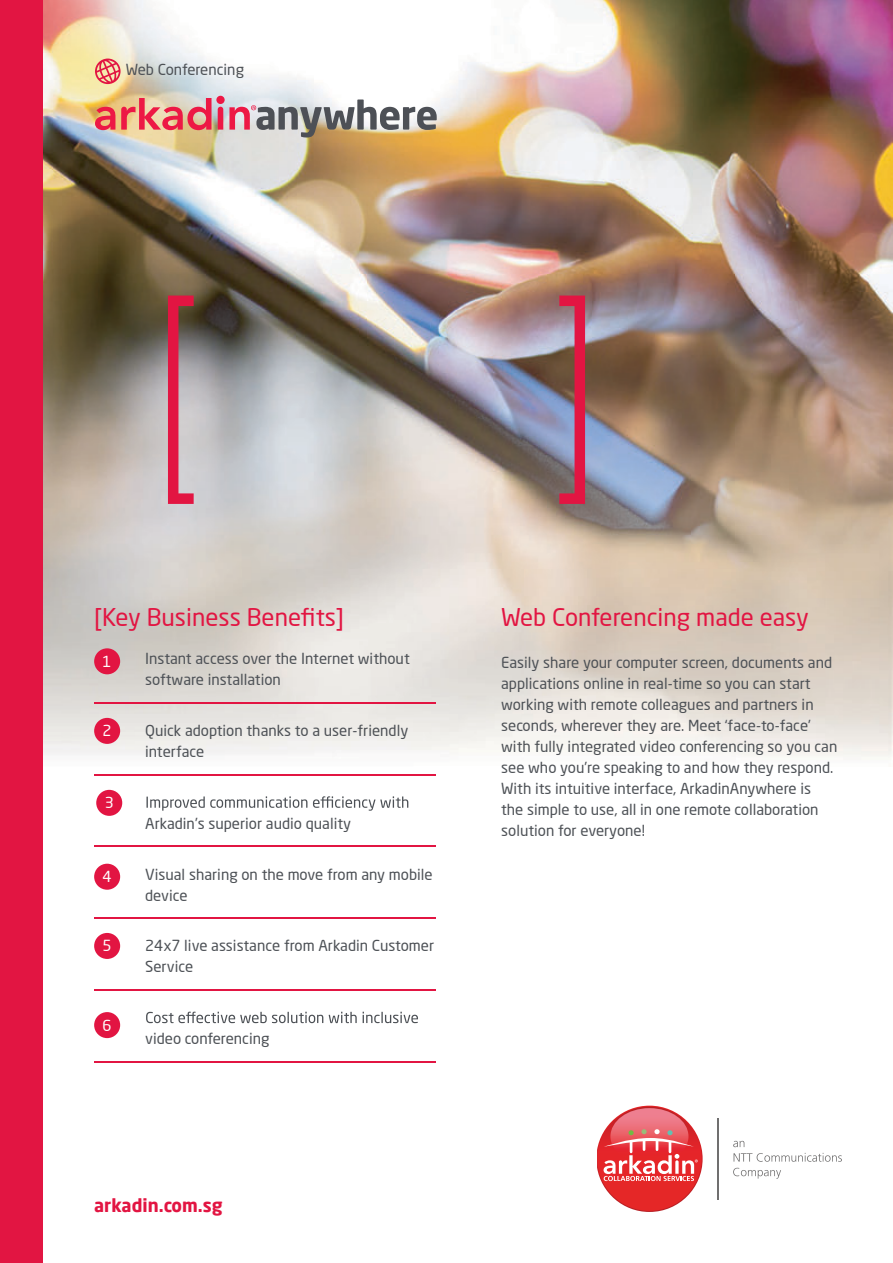
<style>
.page{position:relative;width:893px;height:1263px;background:#fff}
.page>*{position:absolute;margin:0;border:0;box-sizing:border-box;transform-origin:0 0}
.t1{font:24px "Neo Sans Std";color:#e21542}
.t2{font:700 18px "Neo Sans Std";color:#e21542}
.t3{font:15px/21px "Neo Sans Std";color:#4d5156}
.t4{font:15px "Neo Sans Std";color:#fff}
</style>
<div class="page">
<img style="left:43px;top:0;width:272px;height:275px">
<img style="left:315px;top:0;width:578px;height:275px">
<img style="left:43px;top:275px;width:850px;height:483px">
<div style="left:0;top:0;width:43px;height:1263px;background:#e21542"></div>
<svg style="left:559px;top:296px;width:26px;height:208px"></svg>
<svg style="left:168px;top:296px;width:26px;height:208px"></svg>
<svg style="left:95px;top:59px;width:26px;height:25px"></svg>
<hr style="left:94px;top:702px;width:342px;height:1px;background:#e21542">
<hr style="left:94px;top:774px;width:342px;height:1px;background:#e21542">
<hr style="left:94px;top:846px;width:342px;height:1px;background:#e21542">
<hr style="left:94px;top:917px;width:342px;height:2px;background:#e21542">
<hr style="left:94px;top:989px;width:342px;height:1px;background:#e21542">
<hr style="left:94px;top:1061px;width:342px;height:1px;background:#e21542">
<svg style="left:146px;top:796px;width:262px;height:15px"></svg>
<svg style="left:146px;top:1012px;width:272px;height:11px"></svg>
<div style="left:94px;top:648px;width:26px;height:26px;background:#e21542;border-radius:50%"></div>
<div style="left:94px;top:718px;width:26px;height:26px;background:#e21542;border-radius:50%"></div>
<div style="left:96px;top:790px;width:26px;height:26px;background:#e21542;border-radius:50%"></div>
<div style="left:94px;top:864px;width:26px;height:26px;background:#e21542;border-radius:50%"></div>
<div style="left:94px;top:933px;width:26px;height:26px;background:#e21542;border-radius:50%"></div>
<svg style="left:597px;top:1106px;width:106px;height:106px"></svg>
<hr style="left:718px;top:1118px;width:1px;height:81px;background:#706f6f">
<svg style="left:733px;top:1141px;width:11px;height:6px"></svg>
<svg style="left:733px;top:1168px;width:48px;height:11px"></svg>
<svg style="left:734px;top:1153px;width:108px;height:9px"></svg>
<div style="left:94px;top:1012px;width:26px;height:26px;background:#e21542;border-radius:50%"></div>
<img style="left:95px;top:96px;width:342px;height:42px">
<p class="t3" style="left:126px;top:59px;width:120px">Web Conferencing</p>
<h1 class="t1" style="left:94px;top:603px;width:251px">[Key Business Benefits]</h1>
<p class="t3" style="left:145px;top:648px;width:266px">Instant access over the Internet without software installation</p>
<p class="t3" style="left:145px;top:720px;width:265px">Quick adoption thanks to a user-friendly interface</p>
<p class="t4" style="left:103px;top:652px;width:11px">1</p>
<p class="t4" style="left:103px;top:722px;width:11px">2</p>
<p class="t4" style="left:105px;top:794px;width:11px">3</p>
<p class="t4" style="left:103px;top:867px;width:11px">4</p>
<p class="t4" style="left:103px;top:937px;width:11px">5</p>
<p class="t4" style="left:103px;top:1016px;width:11px">6</p>
<p class="t3" style="left:145px;top:812px;width:208px">Arkadin’s superior audio quality</p>
<p class="t3" style="left:145px;top:863px;width:289px">Visual sharing on the move from any mobile device</p>
<p class="t3" style="left:145px;top:935px;width:291px">24x7 live assistance from Arkadin Customer<br>Service</p>
<p class="t3" style="left:145px;top:1028px;width:126px">video conferencing</p>
<p class="t2" style="left:94px;top:1193px;width:130px">arkadin.com.sg</p>
<h1 class="t1" style="left:501px;top:603px;width:309px">Web Conferencing made easy</h1>
<p class="t3" style="left:501px;top:652px;width:338px">Easily share your computer screen, documents and applications online in real-time so you can start working with remote colleagues and partners in seconds, wherever they are. Meet ‘face-to-face’ with fully integrated video conferencing so you can see who you’re speaking to and how they respond.<br>With its intuitive interface, ArkadinAnywhere is<br>the simple to use, all in one remote collaboration solution for everyone!</p>
</div>
